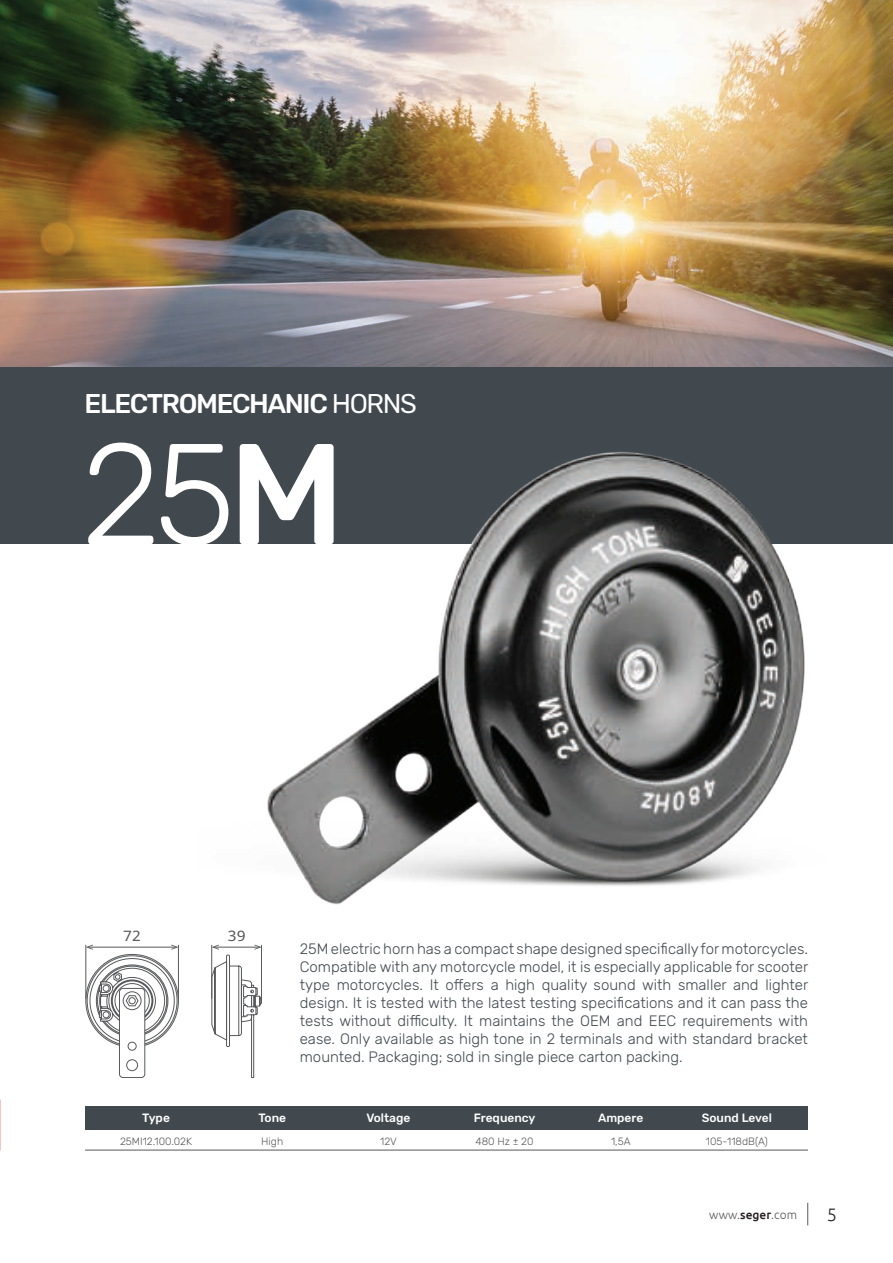
<style>
.page{position:relative;width:893px;height:1263px;background:#fff}
.page>*{position:absolute;margin:0;border:0;box-sizing:border-box;transform-origin:0 0}
.t1{font:300 143.1px "Rubik";color:#fff}
.t2{font:500 27px "Rubik";letter-spacing:-.05em;color:#fff}
.t3{font:300 18px "Ubuntu";color:#231f20}
.t4{font:300 15px/18px "Rubik";color:#41494e;text-align:justify}
.t5{font:14.4px "Droid Sans";color:#57585a;scale:1.11 1}
.t6{font:500 12px "Rubik";color:#fff}
.t7{font:300 12px "Ubuntu";letter-spacing:.01em;color:#57585a}
.t8{font:300 10.5px "Rubik";color:#57585a}
.s1{font-weight:400}
.s2{font-weight:500}
.s3{font-weight:500;color:#231f20}
</style>
<div class="page">
<svg style="left:807px;top:1203px;width:1px;height:22px"></svg>
<img style="left:0;top:0;width:893px;height:367px">
<div style="left:0;top:367px;width:893px;height:176px;background:#41494e"></div>
<div style="left:85px;top:1106px;width:722px;height:24px;background:#41494e"></div>
<hr style="left:85px;top:1150px;width:723px;height:1px;background:#57585a">
<svg style="left:85px;top:944px;width:94px;height:134px"></svg>
<svg style="left:211px;top:944px;width:51px;height:134px"></svg>
<img style="left:195px;top:451px;width:643px;height:454px">
<h2 class="t2" style="left:85px;top:388px;width:334px">ELECTROMECHANIC <span class="s1">HORNS</span></h2>
<h1 class="t1" style="left:81px;top:415px;width:265px">25<span class="s2">M</span></h1>
<p class="t5" style="left:123px;top:927px;width:17px">72</p>
<p class="t5" style="left:228px;top:927px;width:17px">39</p>
<p class="t4" style="left:300px;top:940px;width:510px">25M electric horn has a compact shape designed specifically for motorcycles.<br>Compatible with any motorcycle model, it is especially applicable for scooter type motorcycles. It offers a high quality sound with smaller and lighter design. It is tested with the latest testing specifications and it can pass the tests without difficulty. It maintains the OEM and EEC requirements with ease. Only available as high tone in 2 terminals and with standard bracket mounted. Packaging; sold in single piece carton packing.</p>
<p class="t6" style="left:142px;top:1111px;width:29px">Type</p>
<p class="t8" style="left:120px;top:1135px;width:74px">25MI12.100.02K</p>
<p class="t6" style="left:258px;top:1111px;width:29px">Tone</p>
<p class="t8" style="left:261px;top:1135px;width:23px">High</p>
<p class="t6" style="left:366px;top:1111px;width:46px">Voltage</p>
<p class="t8" style="left:380px;top:1135px;width:18px">12V</p>
<p class="t6" style="left:474px;top:1111px;width:63px">Frequency</p>
<p class="t8" style="left:476px;top:1135px;width:60px">480 Hz ± 20</p>
<p class="t6" style="left:598px;top:1111px;width:47px">Ampere</p>
<p class="t8" style="left:611px;top:1135px;width:21px">1,5A</p>
<p class="t6" style="left:702px;top:1111px;width:72px">Sound Level</p>
<p class="t8" style="left:706px;top:1135px;width:63px">105-118dB(A)</p>
<p class="t7" style="left:709px;top:1207px;width:89px">www.<span class="s3">seger</span>.com</p>
<p class="t3" style="left:827px;top:1204px;width:12px">5</p>
</div>
